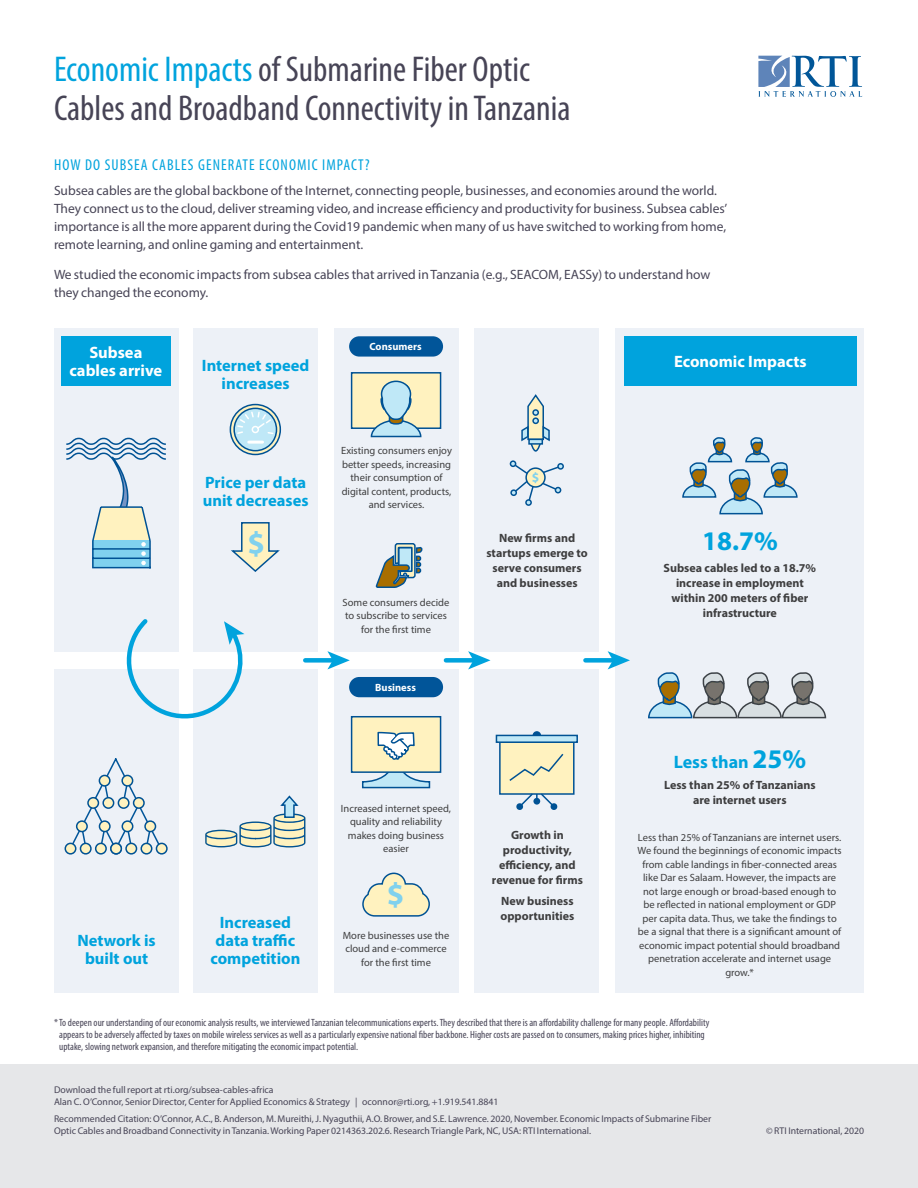
<style>
.page{position:relative;width:918px;height:1188px;background:#fff}
.page>*{position:absolute;margin:0;border:0;box-sizing:border-box;transform-origin:0 0}
.t1{font:condensed 36px/39px "Myriad Pro";color:#474456}
.Table_Header{font:700 31.5px "Myriad Pro";color:#80d1ee}
.Table_Header-2{font:700 27px "Myriad Pro";color:#00a3dd}
.Table_Header-3{font:700 18px "Myriad Pro";color:#00a3dd}
.Table_Header-4{font:700 16.5px/18px "Myriad Pro";color:#00a3dd;text-align:center}
.Table_Header-5{font:700 16.5px/18px "Myriad Pro";color:#fff;text-align:center}
.t2{font:condensed 15.75px "Myriad Pro";letter-spacing:.07em;color:#00a3dd}
.t3{font:13.5px/18px "Myriad Pro";color:#474456}
.Table_Header-6{font:700 13.5px "Myriad Pro";color:#80d1ee}
.Table_Header-7{font:700 12px/15px "Myriad Pro";color:#3e3e3f;text-align:center}
.t4{font:12px "Myriad Pro";color:#747283}
.t5{font:10.5px/13.5px "Myriad Pro";color:#3e3e3f;text-align:center}
.t6{font:condensed 10.5px/12px "Myriad Pro";color:#474456}
.Table_Header-8{font:700 10.5px "Myriad Pro";color:#fff}
.t7{font:9.75px/12px "Myriad Pro";color:#474456}
.s1{color:#00a3dd}
.s2{font-size:27px}
</style>
<div class="page">
<div style="left:54px;top:328px;width:124px;height:324px;background:#edf1f7"></div>
<div style="left:475px;top:328px;width:124px;height:324px;background:#edf1f7"></div>
<div style="left:616px;top:328px;width:248px;height:665px;background:#edf1f7"></div>
<div style="left:334px;top:328px;width:124px;height:324px;background:#edf1f7"></div>
<div style="left:334px;top:669px;width:124px;height:324px;background:#edf1f7"></div>
<div style="left:193px;top:328px;width:124px;height:324px;background:#edf1f7"></div>
<div style="left:54px;top:669px;width:124px;height:324px;background:#edf1f7"></div>
<div style="left:475px;top:669px;width:124px;height:324px;background:#edf1f7"></div>
<div style="left:193px;top:669px;width:124px;height:324px;background:#edf1f7"></div>
<div style="left:0;top:1065px;width:918px;height:123px;background:#e6e7e9"></div>
<svg style="left:758px;top:56px;width:104px;height:41px"></svg>
<svg style="left:66px;top:437px;width:100px;height:132px"></svg>
<div style="left:61px;top:336px;width:109px;height:50px;background:#00a3dd"></div>
<div style="left:624px;top:336px;width:233px;height:50px;background:#00a3dd"></div>
<div style="left:65px;top:843px;width:11px;height:11px;background:#0a5897;border-radius:50%"></div>
<div style="left:65px;top:843px;width:11px;height:12px;border:2px solid #005294;border-radius:50%"></div>
<div style="left:156px;top:843px;width:12px;height:12px;border:2px solid #005294;border-radius:50%"></div>
<svg style="left:68px;top:758px;width:97px;height:97px"></svg>
<div style="left:122px;top:775px;width:11px;height:11px;background:#fff2bf;border-radius:50%"></div>
<div style="left:121px;top:775px;width:12px;height:12px;border:2px solid #005294;border-radius:50%"></div>
<div style="left:99px;top:775px;width:11px;height:11px;background:#fff2bf;border-radius:50%"></div>
<div style="left:99px;top:775px;width:12px;height:12px;border:2px solid #005294;border-radius:50%"></div>
<div style="left:118px;top:798px;width:11px;height:10px;background:#fff2bf;border-radius:50%"></div>
<div style="left:118px;top:797px;width:12px;height:12px;border:2px solid #005294;border-radius:50%"></div>
<div style="left:134px;top:798px;width:10px;height:10px;background:#fff2bf;border-radius:50%"></div>
<div style="left:133px;top:797px;width:12px;height:12px;border:2px solid #005294;border-radius:50%"></div>
<div style="left:103px;top:798px;width:11px;height:10px;background:#fff2bf;border-radius:50%"></div>
<div style="left:102px;top:797px;width:12px;height:12px;border:2px solid #005294;border-radius:50%"></div>
<div style="left:88px;top:798px;width:10px;height:10px;background:#fff2bf;border-radius:50%"></div>
<div style="left:87px;top:797px;width:12px;height:12px;border:2px solid #005294;border-radius:50%"></div>
<svg style="left:230px;top:405px;width:50px;height:49px"></svg>
<div style="left:230px;top:404px;width:51px;height:51px;border:2px solid #005294;border-radius:50%"></div>
<svg style="left:234px;top:408px;width:43px;height:43px"></svg>
<div style="left:233px;top:408px;width:44px;height:43px;border:2px solid #005294;border-radius:50%"></div>
<svg style="left:236px;top:410px;width:39px;height:25px"></svg>
<hr style="left:249px;top:441px;width:14px;height:3px;background:#fff">
<svg style="left:231px;top:522px;width:49px;height:50px"></svg>
<svg style="left:205px;top:795px;width:100px;height:52px"></svg>
<div style="left:351px;top:716px;width:90px;height:57px;background:#fff2bf;border:2px solid #005294"></div>
<svg style="left:361px;top:731px;width:70px;height:58px"></svg>
<svg style="left:362px;top:872px;width:68px;height:45px"></svg>
<div style="left:557px;top:463px;width:7px;height:7px;border:2px solid #005294;border-radius:50%"></div>
<div style="left:525px;top:499px;width:7px;height:7px;border:2px solid #005294;border-radius:50%"></div>
<svg style="left:510px;top:461px;width:53px;height:44px"></svg>
<div style="left:510px;top:460px;width:6px;height:7px;border:2px solid #005294;border-radius:50%"></div>
<svg style="left:521px;top:394px;width:29px;height:58px"></svg>
<div style="left:532px;top:417px;width:7px;height:7px;border:2px solid #005294;border-radius:50%"></div>
<div style="left:533px;top:731px;width:8px;height:9px;background:#005294;border-radius:50%"></div>
<div style="left:499px;top:741px;width:76px;height:54px;background:#fff2bf;border:2px solid #005294"></div>
<svg style="left:496px;top:735px;width:82px;height:8px"></svg>
<svg style="left:508px;top:753px;width:57px;height:57px"></svg>
<svg style="left:648px;top:672px;width:45px;height:47px"></svg>
<svg style="left:682px;top:437px;width:116px;height:78px"></svg>
<div style="left:349px;top:336px;width:94px;height:21px;background:#015599;border-radius:10px"></div>
<div style="left:349px;top:677px;width:94px;height:20px;background:#015599;border-radius:10px"></div>
<div style="left:305px;top:658px;width:29px;height:5px;background:#00a3dd"></div>
<svg style="left:327px;top:651px;width:23px;height:18px"></svg>
<div style="left:446px;top:658px;width:29px;height:5px;background:#00a3dd"></div>
<svg style="left:468px;top:651px;width:22px;height:18px"></svg>
<div style="left:585px;top:658px;width:29px;height:5px;background:#00a3dd"></div>
<svg style="left:608px;top:651px;width:22px;height:18px"></svg>
<svg style="left:126px;top:615px;width:119px;height:113px"></svg>
<div style="left:351px;top:372px;width:90px;height:57px;background:#fff2bf;border:2px solid #005294"></div>
<svg style="left:370px;top:380px;width:52px;height:58px"></svg>
<svg style="left:375px;top:543px;width:48px;height:45px"></svg>
<svg style="left:693px;top:672px;width:134px;height:47px"></svg>
<p class="t1" style="left:54px;top:49px;width:518px"><span class="s1">Economic Impacts</span> of Submarine Fiber Optic<br>Cables and Broadband Connectivity in Tanzania</p>
<p class="t2" style="left:54px;top:155px;width:317px">HOW DO SUBSEA CABLES GENERATE ECONOMIC IMPACT?</p>
<p class="t3" style="left:54px;top:181px;width:675px">Subsea cables are the global backbone of the Internet, connecting people, businesses, and economies around the world.<br>They connect us to the cloud, deliver streaming video, and increase efficiency and productivity for business. Subsea cables’ importance is all the more apparent during the Covid19 pandemic when many of us have switched to working from home, remote learning, and online gaming and entertainment.</p>
<p class="t3" style="left:54px;top:265px;width:658px">We studied the economic impacts from subsea cables that arrived in Tanzania (e.g., SEACOM, EASSy) to understand how they changed the economy.</p>
<p class="Table_Header-8" style="left:370px;top:340px;width:54px">Consumers</p>
<p class="Table_Header-5" style="left:69px;top:343px;width:94px">Subsea cables arrive</p>
<p class="Table_Header-5" style="left:674px;top:352px;width:134px">Economic Impacts</p>
<p class="Table_Header-4" style="left:202px;top:356px;width:109px">Internet speed increases</p>
<p class="Table_Header-4" style="left:78px;top:931px;width:80px">Network is built out</p>
<p class="Table_Header-4" style="left:203px;top:473px;width:107px;text-align:left">Price per data unit decreases</p>
<p class="Table_Header" style="left:247px;top:523px;width:19px">$</p>
<p class="t5" style="left:341px;top:444px;width:112px">Existing consumers enjoy better speeds, increasing their consumption of digital content, products, and services.</p>
<p class="t5" style="left:343px;top:595px;width:108px">Some consumers decide to subscribe to services for the first time</p>
<p class="Table_Header-8" style="left:375px;top:681px;width:42px">Business</p>
<p class="Table_Header-6" style="left:532px;top:469px;width:9px">$</p>
<p class="Table_Header-7" style="left:486px;top:530px;width:103px">New firms and startups emerge to serve consumers and businesses</p>
<p class="Table_Header-4" style="left:210px;top:913px;width:91px">Increased data traffic competition</p>
<p class="t5" style="left:341px;top:801px;width:112px">Increased internet speed, quality and reliability makes doing business easier</p>
<p class="Table_Header" style="left:387px;top:874px;width:19px">$</p>
<p class="t5" style="left:343px;top:928px;width:108px">More businesses use the cloud and e-commerce for the first time</p>
<p class="Table_Header-7" style="left:492px;top:827px;width:93px">Growth in productivity, efficiency, and revenue for firms</p>
<p class="Table_Header-7" style="left:500px;top:893px;width:76px;text-align:left">New business opportunities</p>
<p class="Table_Header-2" style="left:702px;top:523px;width:77px">18.7%</p>
<p class="Table_Header-7" style="left:664px;top:560px;width:154px">Subsea cables led to a 18.7% increase in employment within 200 meters of fiber infrastructure</p>
<p class="Table_Header-3" style="left:674px;top:750px;width:134px">Less than <span class="s2">25%</span></p>
<p class="Table_Header-7" style="left:664px;top:778px;width:153px">Less than 25% of Tanzanians are internet users</p>
<p class="t5" style="left:638px;top:830px;width:206px">Less than 25% of Tanzanians are internet users.<br>We found the beginnings of economic impacts from cable landings in fiber-connected areas like Dar es Salaam. However, the impacts are not large enough or broad-based enough to be reflected in national employment or GDP per capita data. Thus, we take the findings to be a signal that there is a significant amount of economic impact potential should broadband penetration accelerate and internet usage grow.*</p>
<p class="t6" style="left:59px;top:1016px;width:652px;text-indent:-5px">* To deepen our understanding of our economic analysis results, we interviewed Tanzanian telecommunications experts. They described that there is an affordability challenge for many people. Affordability appears to be adversely affected by taxes on mobile wireless services as well as a particularly expensive national fiber backbone. Higher costs are passed on to consumers, making prices higher, inhibiting uptake, slowing network expansion, and therefore mitigating the economic impact potential.</p>
<p class="t7" style="left:54px;top:1083px;width:446px">Download the full report at rti.org/subsea-cables-africa<br>Alan C. O’Connor, Senior Director, Center for Applied Economics &amp; Strategy | oconnor@rti.org, +1.919.541.8841</p>
<p class="t7" style="left:54px;top:1113px;width:659px">Recommended Citation: O’Connor, A.C., B. Anderson, M. Mureithi, J. Nyaguthii, A.O. Brower, and S.E. Lawrence. 2020, November. Economic Impacts of Submarine Fiber<br>Optic Cables and Broadband Connectivity in Tanzania. Working Paper 0214363.202.6. Research Triangle Park, NC, USA: RTI International.</p>
<p class="t7" style="left:766px;top:1125px;width:100px">© RTI International, 2020</p>
<p class="t4" style="left:818px;top:1129px;width:48px">| Page 2</p>
</div>
